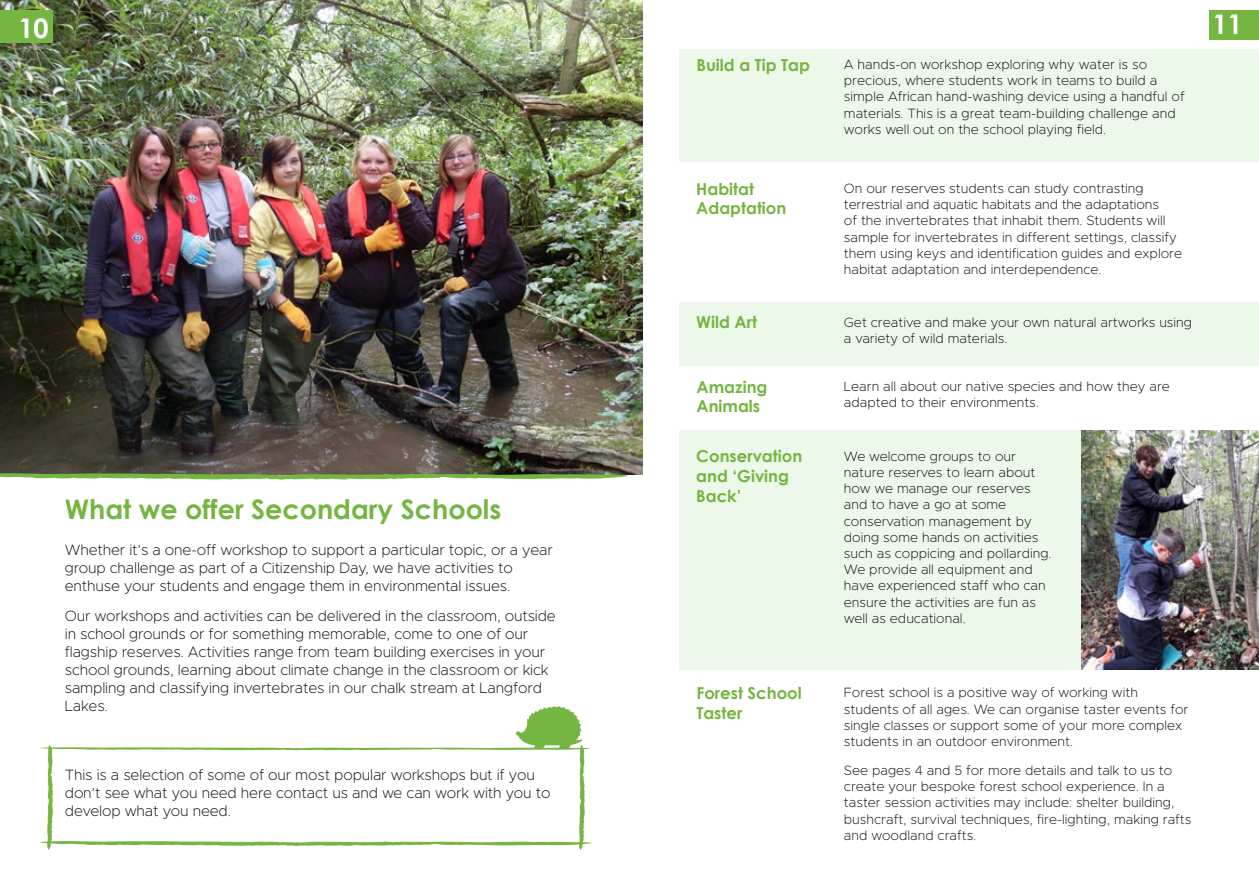
<style>
.page{position:relative;width:1259px;height:893px;background:#fff}
.page>*{position:absolute;margin:0;border:0;box-sizing:border-box;transform-origin:0 0}
.t1{font:700 27px "Century Gothic";color:#75b541}
.t2{font:700 27px "Century Gothic";color:#fff}
.t3{font:700 16.5px/19.8px "Century Gothic";color:#75b541}
.t4{font:200 15px/18px "Metropolis";letter-spacing:-.01em;color:#121212}
.t5{font:200 13.5px/16.2px "Metropolis";color:#121212}
</style>
<div class="page">
<div style="left:1208px;top:11px;width:51px;height:29px;background:#75b541"></div>
<img style="left:0;top:0;width:642px;height:473px">
<div style="left:0;top:11px;width:52px;height:32px;background:#75b541"></div>
<svg style="left:40px;top:706px;width:552px;height:144px"></svg>
<svg style="left:0;top:473px;width:643px;height:7px"></svg>
<div style="left:679px;top:49px;width:580px;height:113px;background:#ecf8ea"></div>
<div style="left:679px;top:303px;width:580px;height:63px;background:#ecf8ea"></div>
<div style="left:679px;top:431px;width:580px;height:239px;background:#ecf8ea"></div>
<img style="left:1081px;top:431px;width:178px;height:239px">
<h1 class="t2" style="left:18px;top:11px;width:32px">10</h1>
<h1 class="t1" style="left:65px;top:492px;width:438px">What we offer Secondary Schools</h1>
<p class="t4" style="left:65px;top:540px;width:489px">Whether it’s a one-off workshop to support a particular topic, or a year group challenge as part of a Citizenship Day, we have activities to enthuse your students and engage them in environmental issues.</p>
<p class="t4" style="left:65px;top:607px;width:492px">Our workshops and activities can be delivered in the classroom, outside in school grounds or for something memorable, come to one of our flagship reserves. Activities range from team building exercises in your school grounds, learning about climate change in the classroom or kick sampling and classifying invertebrates in our chalk stream at Langford Lakes.</p>
<p class="t4" style="left:65px;top:766px;width:487px">This is a selection of some of our most popular workshops but if you don’t see what you need here contact us and we can work with you to develop what you need.</p>
<h1 class="t2" style="left:1212px;top:7px;width:32px">11</h1>
<p class="t3" style="left:696px;top:54px;width:115px">Build a Tip Tap</p>
<p class="t5" style="left:844px;top:56px;width:342px">A hands-on workshop exploring why water is so precious, where students work in teams to build a simple African hand-washing device using a handful of materials. This is a great team-building challenge and works well out on the school playing field.</p>
<p class="t3" style="left:696px;top:178px;width:92px">Habitat<br>Adaptation</p>
<p class="t5" style="left:844px;top:180px;width:340px">On our reserves students can study contrasting terrestrial and aquatic habitats and the adaptations<br>of the invertebrates that inhabit them. Students will sample for invertebrates in different settings, classify them using keys and identification guides and explore habitat adaptation and interdependence.</p>
<p class="t3" style="left:696px;top:312px;width:62px">Wild Art</p>
<p class="t3" style="left:696px;top:376px;width:72px">Amazing<br>Animals</p>
<p class="t5" style="left:844px;top:314px;width:350px">Get creative and make your own natural artworks using a variety of wild materials.</p>
<p class="t5" style="left:844px;top:378px;width:327px">Learn all about our native species and how they are adapted to their environments.</p>
<p class="t3" style="left:696px;top:446px;width:107px">Conservation and ‘Giving<br>Back’</p>
<p class="t5" style="left:844px;top:448px;width:209px">We welcome groups to our nature reserves to learn about how we manage our reserves and to have a go at some conservation management by doing some hands on activities such as coppicing and pollarding.<br>We provide all equipment and have experienced staff who can ensure the activities are fun as well as educational.</p>
<p class="t3" style="left:696px;top:683px;width:107px">Forest School<br>Taster</p>
<p class="t5" style="left:844px;top:685px;width:346px">Forest school is a positive way of working with students of all ages. We can organise taster events for single classes or support some of your more complex students in an outdoor environment.</p>
<p class="t5" style="left:844px;top:762px;width:349px">See pages 4 and 5 for more details and talk to us to create your bespoke forest school experience. In a taster session activities may include: shelter building, bushcraft, survival techniques, fire-lighting, making rafts and woodland crafts.</p>
</div>
